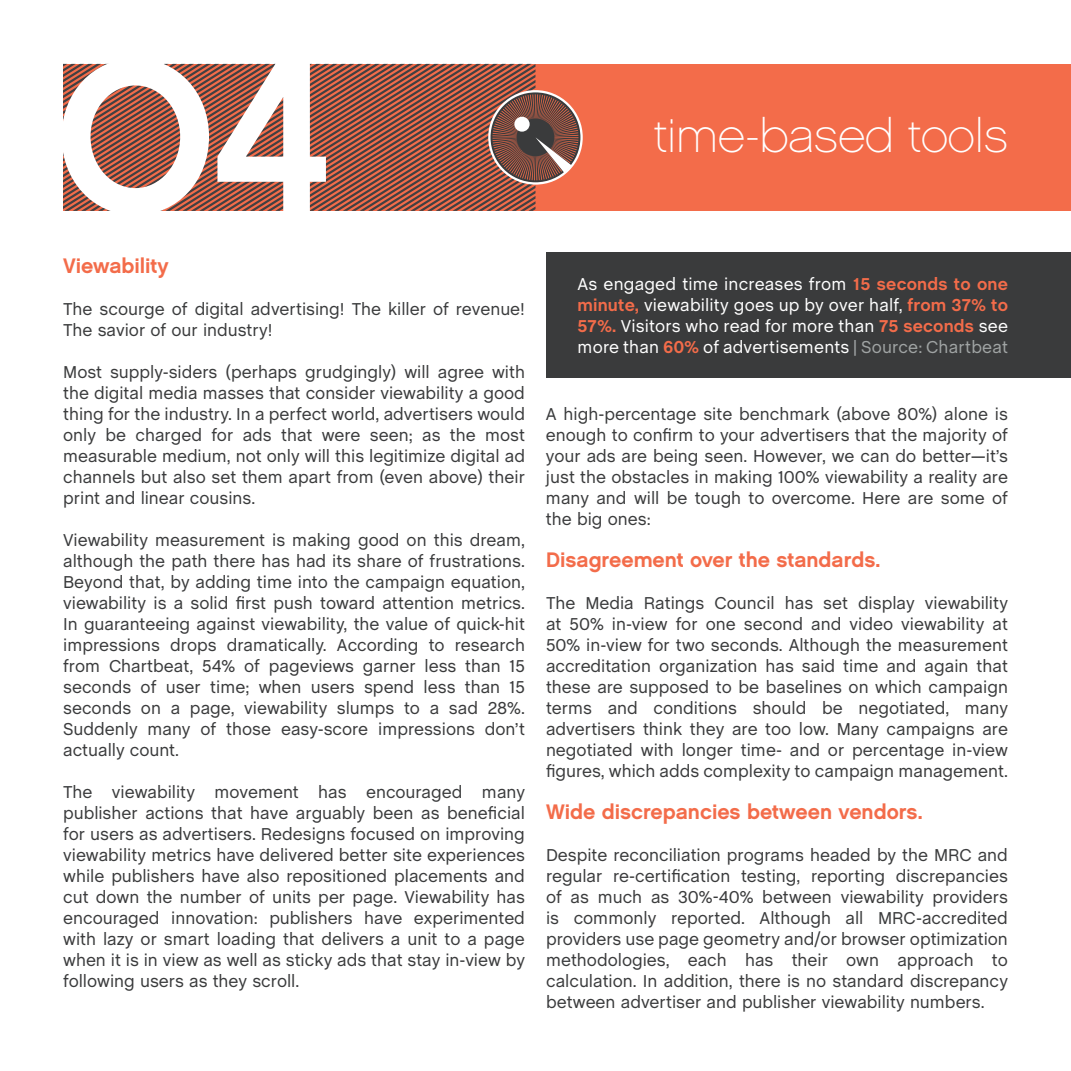
<style>
.page{position:relative;width:1071px;height:1071px;background:#fff}
.page>*{position:absolute;margin:0;border:0;box-sizing:border-box;transform-origin:0 0}
.t1{font:217px "Chalet New York Nineteen Seventy";color:#fff}
.t2{font:47.25px "Chalet Paris Nineteen Sixty";color:#fff}
.t3{font:21px "Chalet New York Nineteen Sixty";color:#f36c4a}
.t4{font:17.5px/21px "Chalet";color:#3a3b3c;text-align:justify}
.t5{font:17.5px/21px "Chalet";letter-spacing:.01em;color:#fff;text-align:justify}
.s1{font-weight:700;color:#f36c4a}
.s2{color:#a0a4a4}
</style>
<div class="page">
<div style="left:63px;top:64px;width:1008px;height:147px;background:#f36c4a"></div>
<svg style="left:63px;top:64px;width:520px;height:147px"></svg>
<div style="left:546px;top:252px;width:525px;height:126px;background:#3a3b3c"></div>
<h1 class="t1" style="left:54px;top:5px;width:280px">04</h1>
<p class="t3" style="left:63px;top:252px;width:107px">Viewability</p>
<p class="t4" style="left:63px;top:299px;width:463px">The scourge of digital advertising! The killer of revenue!<br>The savior of our industry!</p>
<p class="t4" style="left:63px;top:362px;width:463px">Most supply-siders (perhaps grudgingly) will agree with the digital media masses that consider viewability a good thing for the industry. In a perfect world, advertisers would only be charged for ads that were seen; as the most measurable medium, not only will this legitimize digital ad channels but also set them apart from (even above) their print and linear cousins.</p>
<p class="t4" style="left:63px;top:530px;width:463px">Viewability measurement is making good on this dream, although the path there has had its share of frustrations.<br>Beyond that, by adding time into the campaign equation, viewability is a solid first push toward attention metrics.<br>In guaranteeing against viewability, the value of quick-hit impressions drops dramatically. According to research from Chartbeat, 54% of pageviews garner less than 15 seconds of user time; when users spend less than 15 seconds on a page, viewability slumps to a sad 28%.<br>Suddenly many of those easy-score impressions don’t actually count.</p>
<p class="t4" style="left:63px;top:782px;width:463px">The viewability movement has encouraged many publisher actions that have arguably been as beneficial for users as advertisers. Redesigns focused on improving viewability metrics have delivered better site experiences while publishers have also repositioned placements and cut down the number of units per page. Viewability has encouraged innovation: publishers have experimented with lazy or smart loading that delivers a unit to a page when it is in view as well as sticky ads that stay in-view by following users as they scroll.</p>
<h2 class="t2" style="left:654px;top:108px;width:355px">time-based tools</h2>
<p class="t5" style="left:578px;top:274px;width:432px">As engaged time increases from <span class="s1">15 seconds to one minute,</span> viewability goes up by over half, <span class="s1">from 37% to 57%.</span> Visitors who read for more than <span class="s1">75 seconds</span> see more than <span class="s1">60%</span> of advertisements <span class="s2">| Source: Chartbeat</span></p>
<p class="t4" style="left:546px;top:404px;width:464px">A high-percentage site benchmark (above 80%) alone is enough to confirm to your advertisers that the majority of your ads are being seen. However, we can do better—it’s just the obstacles in making 100% viewability a reality are many and will be tough to overcome. Here are some of the big ones:</p>
<p class="t3" style="left:546px;top:546px;width:336px">Disagreement over the standards.</p>
<p class="t4" style="left:546px;top:593px;width:464px">The Media Ratings Council has set display viewability at 50% in-view for one second and video viewability at 50% in-view for two seconds. Although the measurement accreditation organization has said time and again that these are supposed to be baselines on which campaign terms and conditions should be negotiated, many advertisers think they are too low. Many campaigns are negotiated with longer time- and or percentage in-view figures, which adds complexity to campaign management.</p>
<p class="t3" style="left:546px;top:798px;width:378px">Wide discrepancies between vendors.</p>
<p class="t4" style="left:546px;top:845px;width:464px">Despite reconciliation programs headed by the MRC and regular re-certification testing, reporting discrepancies of as much as 30%-40% between viewability providers is commonly reported. Although all MRC-accredited providers use page geometry and/or browser optimization methodologies, each has their own approach to calculation. In addition, there is no standard discrepancy between advertiser and publisher viewability numbers.</p>
</div>
